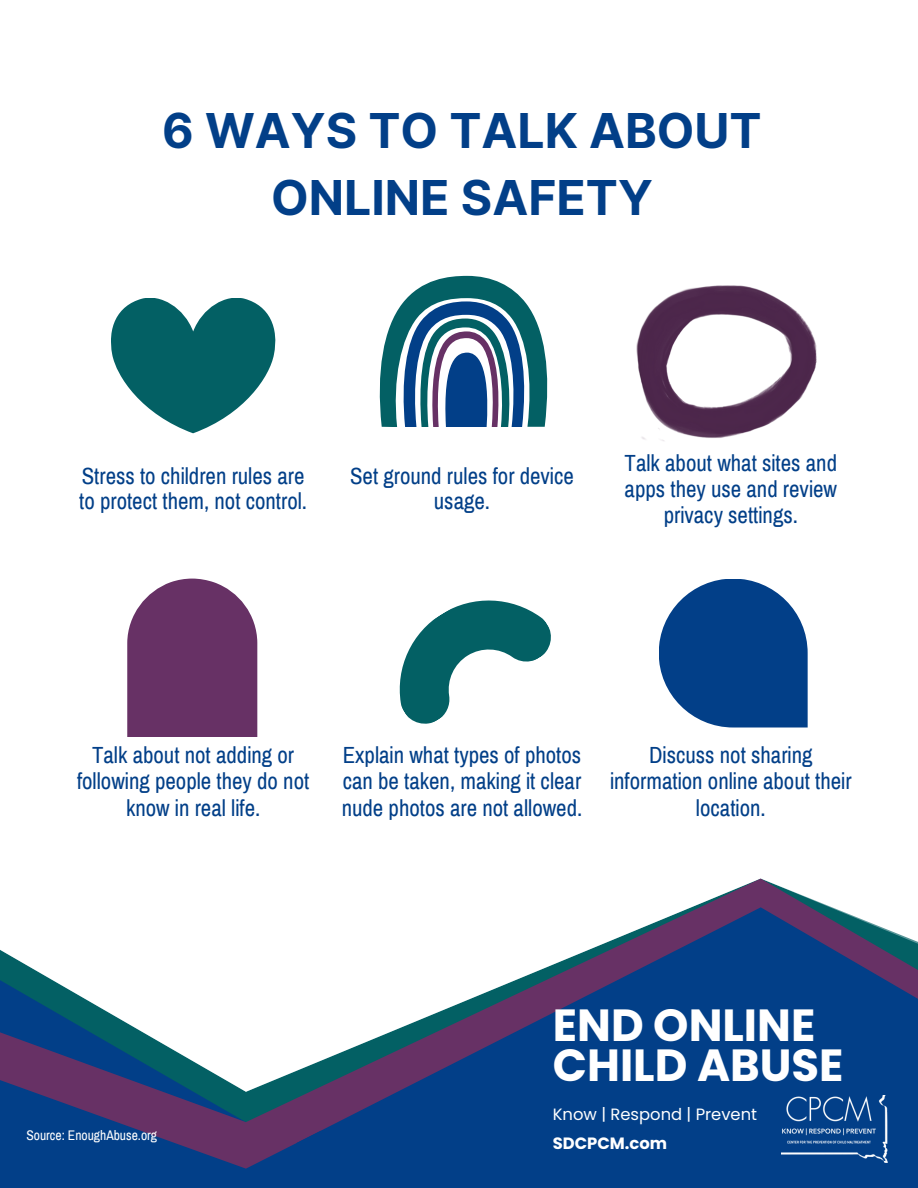
<style>
.page{position:relative;width:918px;height:1188px;background:#fff}
.page>*{position:absolute;margin:0;border:0;box-sizing:border-box;transform-origin:0 0}
.t1{font:700 48.15px/66.3px "Inter";color:#023f88;text-align:center}
.t2{font:700 45px/40.3px "Poppins";color:#fff}
.t3{font:22.8px/26.1px "Archivo Narrow";color:#023f88;text-align:center}
.t4{font:16.35px "Poppins";color:#fff}
.t5{font:700 16.35px "Poppins";color:#fff}
.t6{font:13.65px "Archivo Narrow";color:#fff}
</style>
<div class="page">
<div style="left:0;top:1131px;width:918px;height:57px;background:#023f88"></div>
<svg style="left:0;top:1092px;width:888px;height:77px"></svg>
<svg style="left:296px;top:945px;width:622px;height:208px;fill:#023f88"></svg>
<svg style="left:0;top:950px;width:230px;height:142px"></svg>
<svg style="left:230px;top:878px;width:531px;height:214px"></svg>
<svg style="left:761px;top:878px;width:157px;height:67px"></svg>
<img style="left:782px;top:1096px;width:105px;height:66px">
<svg style="left:111px;top:298px;width:164px;height:135px"></svg>
<svg style="left:659px;top:579px;width:149px;height:149px"></svg>
<img style="left:636px;top:285px;width:180px;height:156px">
<svg style="left:127px;top:579px;width:130px;height:158px;background:#754473"></svg>
<svg style="left:399px;top:600px;width:152px;height:124px"></svg>
<svg style="left:379px;top:276px;width:169px;height:151px"></svg>
<h1 class="t1" style="left:162px;top:97px;width:601px">6 WAYS TO TALK ABOUT<br>ONLINE SAFETY</h1>
<h2 class="t3" style="left:79px;top:463px;width:229px;text-align:left">Stress to children rules are to protect them, not control.</h2>
<h2 class="t3" style="left:350px;top:463px;width:225px">Set ground rules for device usage.</h2>
<h2 class="t3" style="left:625px;top:450px;width:214px">Talk about what sites and apps they use and review privacy settings.</h2>
<h2 class="t3" style="left:77px;top:743px;width:234px">Talk about not adding or following people they do not know in real life.</h2>
<p class="t3" style="left:342px;top:743px;width:242px;text-align:justify">Explain what types of photos can be taken, making it clear nude photos are not allowed.</p>
<p class="t3" style="left:610px;top:743px;width:243px">Discuss not sharing information online about their location.</p>
<p class="t6" style="left:26px;top:1128px;width:132px">Source: EnoughAbuse.org</p>
<h2 class="t2" style="left:553px;top:1005px;width:292px">END ONLINE<br>CHILD ABUSE</h2>
<p class="t4" style="left:553px;top:1103px;width:206px">Know | Respond | Prevent</p>
<h2 class="t5" style="left:553px;top:1132px;width:116px">SDCPCM.com</h2>
</div>
